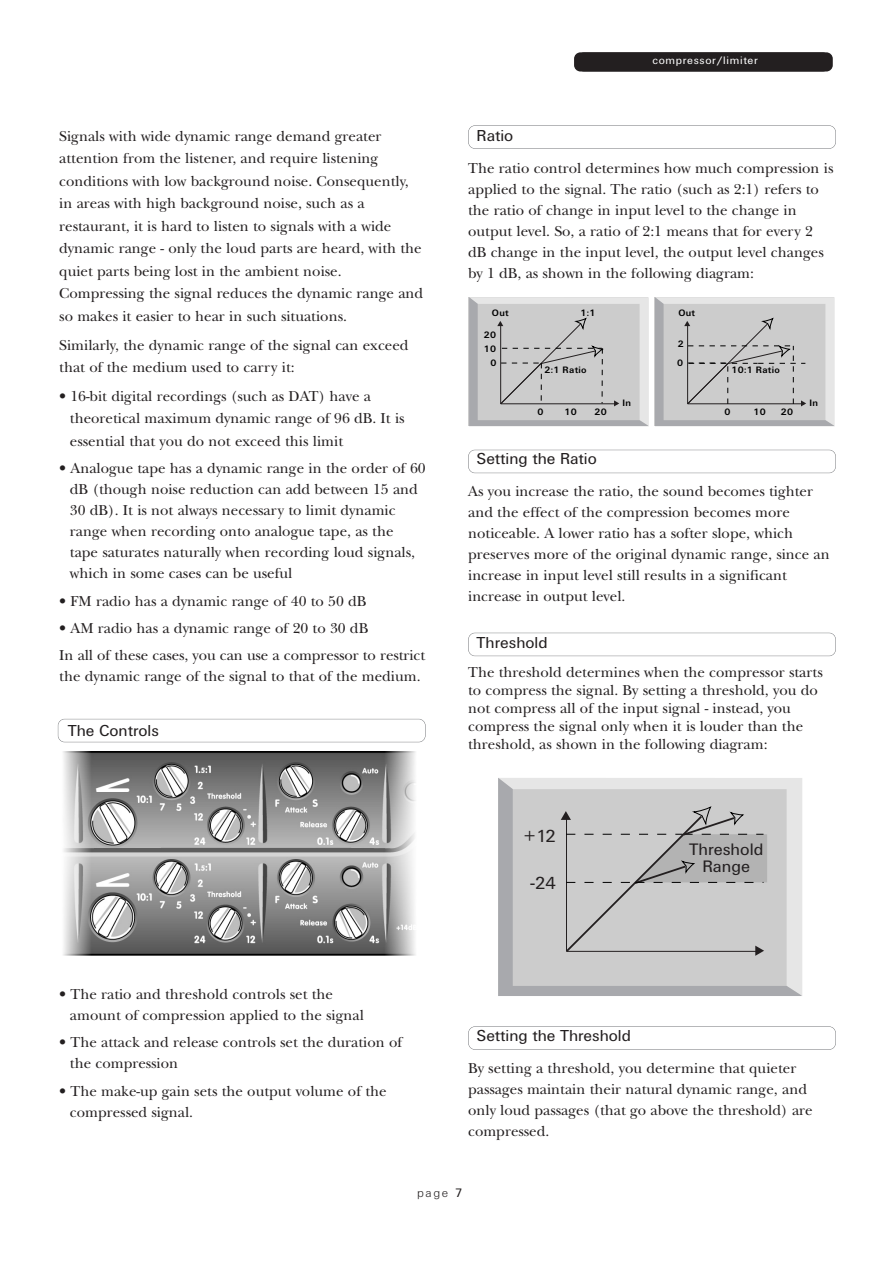
<style>
.page{position:relative;width:893px;height:1263px;background:#fff}
.page>*{position:absolute;margin:0;border:0;box-sizing:border-box;transform-origin:0 0}
.t1{font:18.15px "Unitus T";color:#231f20}
.t2{font:17.25px/17.2px "Unitus T";color:#231f20;text-align:center}
.t3{font:16.5px "Unitus T";color:#231f20}
.t4{font:15px/21px "New Baskerville";color:#231f20}
.t5{font:300 12.75px "Unitus T";color:#231f20}
.t6{font:11.25px "Unitus T";letter-spacing:.06em;color:#fff}
.t7{font:700 9.6px/14px "Unitus T";letter-spacing:.03em;color:#000;text-align:right}
.s1{font-weight:400}
</style>
<div class="page">
<div style="left:578px;top:52px;width:255px;height:19px;background:#231f20;border-radius:6px"></div>
<div style="left:58px;top:719px;width:368px;height:23px;border:1px solid #808285;border-radius:7px"></div>
<img style="left:63px;top:751px;width:353px;height:204px">
<svg style="left:469px;top:297px;width:180px;height:129px;background:#c7c7c7"></svg>
<svg style="left:655px;top:297px;width:180px;height:129px;background:#c6c6c7"></svg>
<div style="left:468px;top:125px;width:368px;height:24px;border:1px solid #808285;border-radius:7px"></div>
<div style="left:468px;top:450px;width:368px;height:23px;border:1px solid #808285;border-radius:7px"></div>
<svg style="left:498px;top:778px;width:304px;height:218px;background:#cacacb"></svg>
<svg style="left:561px;top:806px;width:206px;height:150px;background:#c1c0c0"></svg>
<div style="left:468px;top:633px;width:368px;height:23px;border:1px solid #808285;border-radius:7px"></div>
<div style="left:468px;top:1026px;width:368px;height:24px;border:1px solid #808285;border-radius:7px"></div>
<p class="t4" style="left:59px;top:126px;width:366px;line-height:22.5px">Signals with wide dynamic range demand greater attention from the listener, and require listening conditions with low background noise. Consequently, in areas with high background noise, such as a restaurant, it is hard to listen to signals with a wide dynamic range - only the loud parts are heard, with the quiet parts being lost in the ambient noise.<br>Compressing the signal reduces the dynamic range and so makes it easier to hear in such situations.</p>
<p class="t4" style="left:59px;top:335px;width:351px;line-height:22.5px">Similarly, the dynamic range of the signal can exceed that of the medium used to carry it:</p>
<p class="t4" style="left:70px;top:387px;width:336px;line-height:22.5px;text-indent:-11px">• 16-bit digital recordings (such as DAT) have a theoretical maximum dynamic range of 96 dB. It is essential that you do not exceed this limit</p>
<p class="t4" style="left:70px;top:460px;width:357px;text-indent:-11px">• Analogue tape has a dynamic range in the order of 60 dB (though noise reduction can add between 15 and 30 dB). It is not always necessary to limit dynamic range when recording onto analogue tape, as the<br>tape saturates naturally when recording loud signals, which in some cases can be useful</p>
<p class="t4" style="left:59px;top:592px;width:309px">• FM radio has a dynamic range of 40 to 50 dB</p>
<p class="t4" style="left:59px;top:616px;width:367px;line-height:27.5px">• AM radio has a dynamic range of 20 to 30 dB<br>In all of these cases, you can use a compressor to restrict</p>
<p class="t4" style="left:59px;top:668px;width:363px">the dynamic range of the signal to that of the medium.</p>
<p class="t3" style="left:68px;top:725px;width:93px">The Controls</p>
<p class="t4" style="left:70px;top:985px;width:296px;text-indent:-11px">• The ratio and threshold controls set the amount of compression applied to the signal</p>
<p class="t4" style="left:70px;top:1034px;width:334px;text-indent:-11px">• The attack and release controls set the duration of the compression</p>
<p class="t4" style="left:70px;top:1082px;width:318px;text-indent:-11px">• The make-up gain sets the output volume of the compressed signal.</p>
<p class="t6" style="left:652px;top:57px;width:107px">compressor/limiter</p>
<p class="t3" style="left:477px;top:131px;width:38px">Ratio</p>
<p class="t4" style="left:468px;top:159px;width:367px">The ratio control determines how much compression is applied to the signal. The ratio (such as 2:1) refers to the ratio of change in input level to the change in output level. So, a ratio of 2:1 means that for every 2 dB change in the input level, the output level changes by 1 dB, as shown in the following diagram:</p>
<p class="t7" style="left:492px;top:306px;width:18px">Out</p>
<p class="t7" style="left:581px;top:306px;width:16px">1:1</p>
<p class="t7" style="left:678px;top:306px;width:18px">Out</p>
<p class="t7" style="left:484px;top:328px;width:14px">20</p>
<p class="t7" style="left:484px;top:342px;width:14px">10<br>0</p>
<p class="t7" style="left:545px;top:363px;width:44px">2:1 Ratio</p>
<p class="t7" style="left:538px;top:406px;width:8px">0</p>
<p class="t7" style="left:564px;top:406px;width:14px">10</p>
<p class="t7" style="left:595px;top:406px;width:14px">20</p>
<p class="t7" style="left:622px;top:397px;width:10px">In</p>
<p class="t7" style="left:678px;top:337px;width:8px">2</p>
<p class="t7" style="left:677px;top:357px;width:8px">0</p>
<p class="t7" style="left:732px;top:363px;width:50px">10:1 Ratio</p>
<p class="t7" style="left:754px;top:406px;width:14px">10</p>
<p class="t7" style="left:781px;top:406px;width:14px">20</p>
<p class="t7" style="left:725px;top:406px;width:8px">0</p>
<p class="t7" style="left:809px;top:397px;width:10px">In</p>
<p class="t3" style="left:477px;top:454px;width:122px">Setting the Ratio</p>
<p class="t4" style="left:468px;top:482px;width:363px">As you increase the ratio, the sound becomes tighter and the effect of the compression becomes more noticeable. A lower ratio has a softer slope, which preserves more of the original dynamic range, since an increase in input level still results in a significant increase in output level.</p>
<p class="t3" style="left:477px;top:637px;width:72px">Threshold</p>
<p class="t4" style="left:468px;top:665px;width:356px;line-height:18px">The threshold determines when the compressor starts to compress the signal. By setting a threshold, you do not compress all of the input signal - instead, you compress the signal only when it is louder than the threshold, as shown in the following diagram:</p>
<p class="t1" style="left:524px;top:829px;width:34px">+12</p>
<p class="t1" style="left:530px;top:877px;width:27px">-24</p>
<p class="t2" style="left:689px;top:842px;width:76px">Threshold<br>Range</p>
<p class="t3" style="left:477px;top:1030px;width:156px">Setting the Threshold</p>
<p class="t4" style="left:468px;top:1059px;width:346px">By setting a threshold, you determine that quieter passages maintain their natural dynamic range, and only loud passages (that go above the threshold) are compressed.</p>
<p class="t5" style="left:417px;top:1188px;width:47px">page <span class="s1">7</span></p>
</div>
